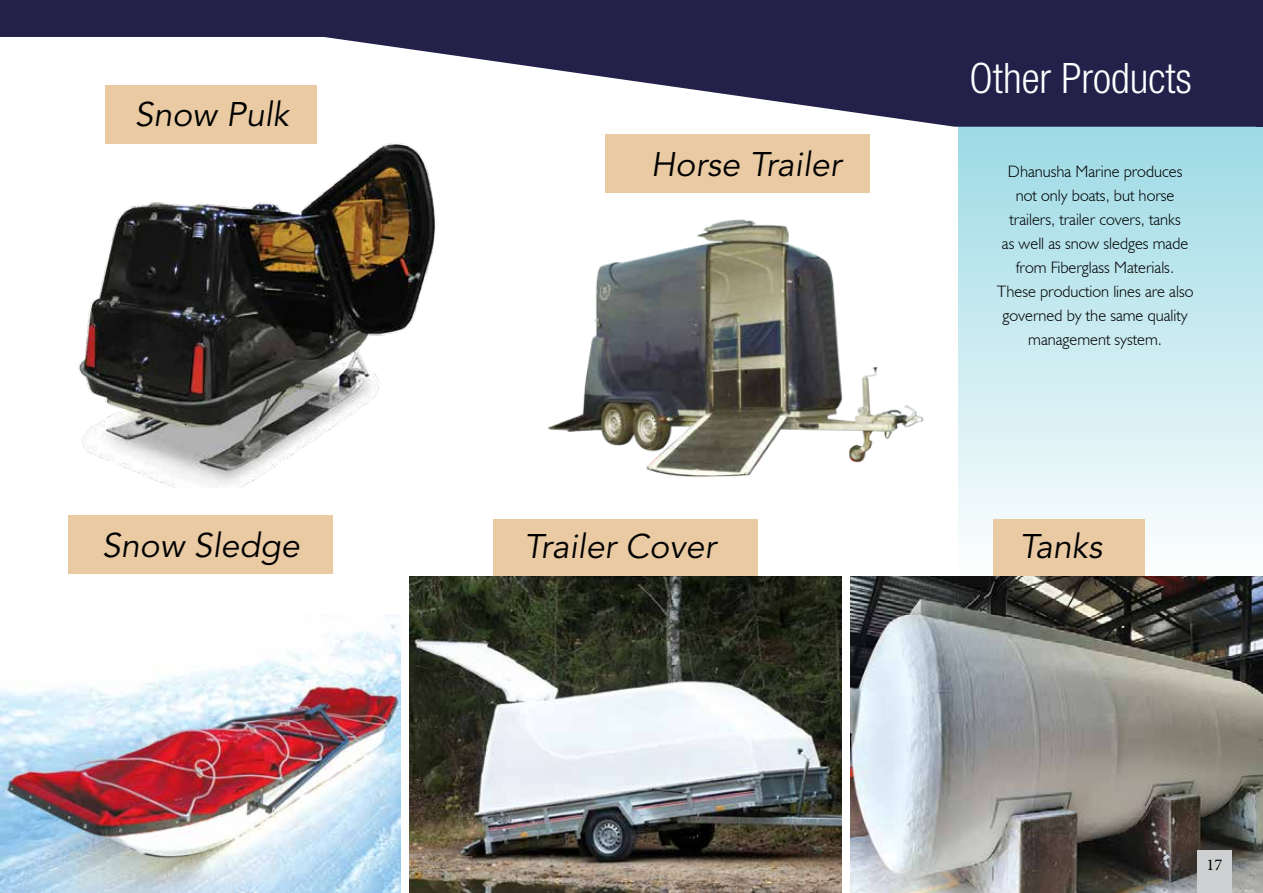
<style>
.page{position:relative;width:1263px;height:893px;background:#fff}
.page>*{position:absolute;margin:0;border:0;box-sizing:border-box;transform-origin:0 0}
.t1{font:300 condensed 42px "Helvetica Neue LT Std";color:#fff}
.t2{font:italic 33.9px "Avenir LT Std";color:#000}
.t3{font:300 16.5px/24px "Humanist 521 BT";color:#000;text-align:center}
.t4{font:16.5px "Minion Pro";color:#000}
</style>
<div class="page">
<img style="left:0;top:614px;width:401px;height:279px">
<div style="left:959px;top:120px;width:304px;height:457px;background:linear-gradient(to bottom,#9bd9e5,#fefefe)"></div>
<img style="left:410px;top:577px;width:432px;height:316px">
<img style="left:851px;top:577px;width:412px;height:316px">
<div style="left:68px;top:515px;width:265px;height:59px;background:#e9caa2"></div>
<div style="left:494px;top:519px;width:264px;height:57px;background:#e9caa2"></div>
<div style="left:993px;top:519px;width:151px;height:57px;background:#e9caa2"></div>
<div style="left:605px;top:134px;width:264px;height:59px;background:#e9caa2"></div>
<img style="left:548px;top:219px;width:375px;height:258px">
<div style="left:105px;top:85px;width:212px;height:59px;background:#e9caa2"></div>
<img style="left:78px;top:143px;width:357px;height:344px">
<svg style="left:0;top:0;width:1256px;height:127px;fill:#23204a"></svg>
<div style="left:1197px;top:851px;width:34px;height:42px;background:#cdcfd0"></div>
<div style="left:2px;top:0;width:1261px;height:10px;background:#23204a"></div>
<div style="left:1256px;top:0;width:7px;height:127px;background:#23204a"></div>
<h2 class="t2" style="left:135px;top:95px;width:156px">Snow Pulk</h2>
<h2 class="t2" style="left:651px;top:144px;width:192px">Horse Trailer</h2>
<h1 class="t1" style="left:969px;top:54px;width:224px">Other Products</h1>
<p class="t3" style="left:997px;top:159px;width:198px">Dhanusha Marine produces not only boats, but horse trailers, trailer covers, tanks<br>as well as snow sledges made from Fiberglass Materials.<br>These production lines are also governed by the same quality management system.</p>
<h2 class="t2" style="left:102px;top:526px;width:199px">Snow Sledge</h2>
<h2 class="t2" style="left:524px;top:527px;width:193px">Trailer Cover</h2>
<h2 class="t2" style="left:1019px;top:527px;width:84px">Tanks</h2>
<p class="t4" style="left:1206px;top:854px;width:17px">17</p>
</div>
